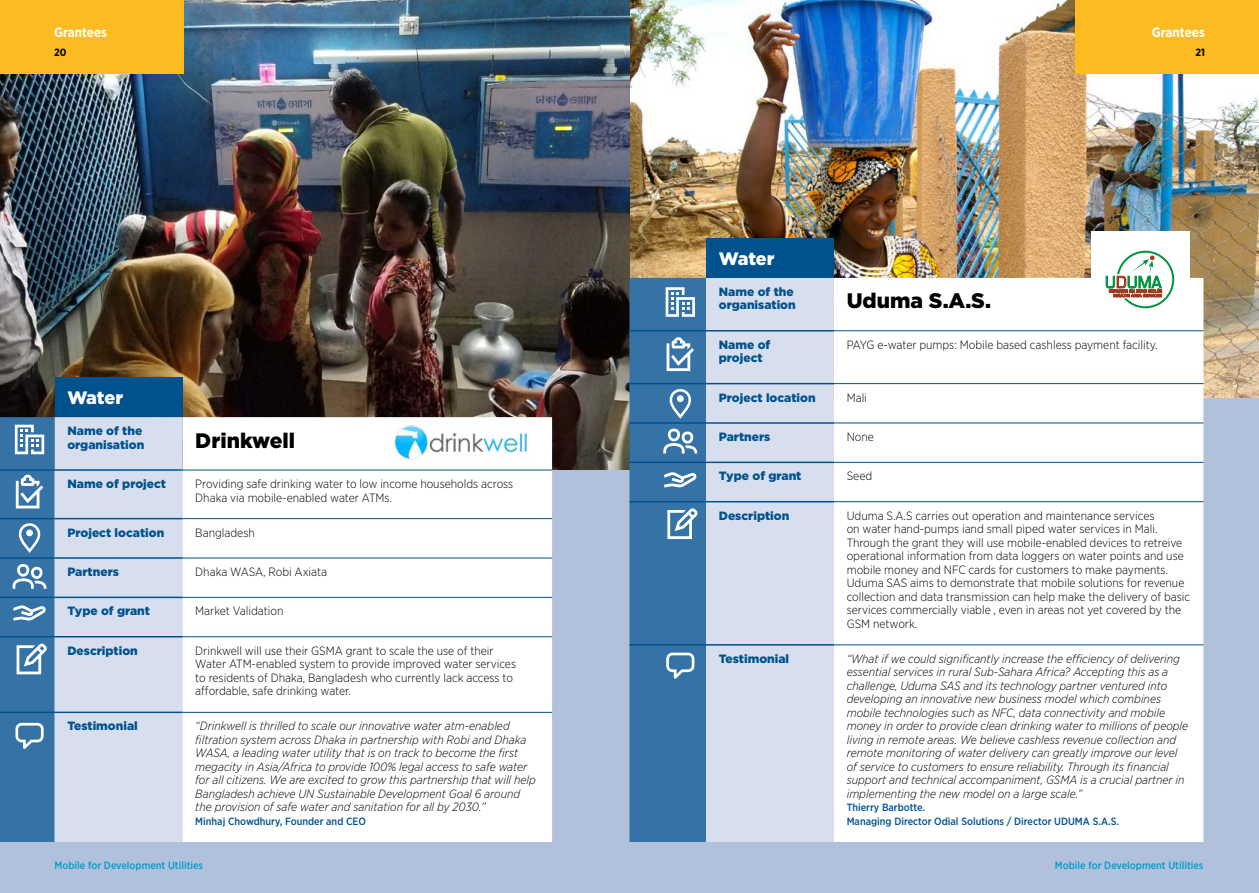
<style>
.page{position:relative;width:1259px;height:893px;background:#fff}
.page>*{position:absolute;margin:0;border:0;box-sizing:border-box;transform-origin:0 0}
.t1{font:900 21px "Gotham";color:#000}
.t2{font:900 18px "Gotham";letter-spacing:-.01em;color:#fff}
.t3{font:700 13.5px "Gotham Narrow";color:#fff}
.t4{font:italic 300 12px/13.5px "Gotham Narrow";color:#000}
.t5{font:300 12px/13.5px "Gotham Narrow";color:#000}
.t6{font:900 12px/13.5px "Gotham";color:#00528d}
.t7{font:500 10.5px/13.5px "Gotham Narrow";color:#00528d}
.t8{font:500 10.5px "Gotham Narrow";color:#009dcc}
.t9{font:700 10.5px "Gotham Narrow";color:#000}
</style>
<div class="page">
<div style="left:629px;top:249px;width:630px;height:644px;background:#b1c1dc"></div>
<img style="left:629px;top:0;width:630px;height:397px">
<div style="left:0;top:249px;width:629px;height:644px;background:#b1c1dc"></div>
<img style="left:0;top:0;width:629px;height:470px">
<div style="left:55px;top:377px;width:128px;height:40px;background:#00528d"></div>
<div style="left:55px;top:417px;width:128px;height:425px;background:#d7dfee"></div>
<div style="left:183px;top:417px;width:369px;height:425px;background:#fff"></div>
<hr style="left:55px;top:469px;width:128px;height:2px;background:#00528d">
<hr style="left:183px;top:470px;width:369px;height:1px;background:#00528d">
<hr style="left:55px;top:518px;width:128px;height:1px;background:#00528d">
<hr style="left:183px;top:518px;width:369px;height:1px;background:#00528d">
<hr style="left:55px;top:557px;width:128px;height:2px;background:#00528d">
<hr style="left:183px;top:558px;width:369px;height:1px;background:#00528d">
<hr style="left:55px;top:597px;width:128px;height:1px;background:#00528d">
<hr style="left:183px;top:597px;width:369px;height:1px;background:#00528d">
<hr style="left:55px;top:636px;width:128px;height:1px;background:#00528d">
<hr style="left:183px;top:636px;width:369px;height:1px;background:#00528d">
<hr style="left:55px;top:712px;width:128px;height:1px;background:#00528d">
<hr style="left:183px;top:712px;width:369px;height:1px;background:#00528d">
<img style="left:391px;top:422px;width:138px;height:41px">
<div style="left:706px;top:278px;width:128px;height:564px;background:#d7dfee"></div>
<div style="left:834px;top:278px;width:369px;height:564px;background:#fff"></div>
<hr style="left:706px;top:330px;width:128px;height:1px;background:#00528d">
<hr style="left:834px;top:330px;width:369px;height:1px;background:#00528d">
<hr style="left:706px;top:383px;width:128px;height:1px;background:#00528d">
<hr style="left:834px;top:383px;width:369px;height:1px;background:#00528d">
<hr style="left:706px;top:422px;width:128px;height:2px;background:#00528d">
<hr style="left:834px;top:423px;width:369px;height:1px;background:#00528d">
<hr style="left:706px;top:462px;width:128px;height:1px;background:#00528d">
<hr style="left:834px;top:462px;width:369px;height:1px;background:#00528d">
<hr style="left:706px;top:501px;width:128px;height:1px;background:#00528d">
<hr style="left:834px;top:501px;width:369px;height:1px;background:#00528d">
<hr style="left:706px;top:644px;width:128px;height:2px;background:#00528d">
<hr style="left:834px;top:645px;width:369px;height:1px;background:#00528d">
<div style="left:1090px;top:231px;width:99px;height:79px;background:#fff"></div>
<svg style="left:1105px;top:251px;width:69px;height:57px"></svg>
<svg style="left:0;top:417px;width:55px;height:425px"></svg>
<svg style="left:629px;top:278px;width:77px;height:564px"></svg>
<div style="left:706px;top:238px;width:128px;height:40px;background:#00528d"></div>
<div style="left:0;top:0;width:183px;height:74px;background:#fbbb21"></div>
<div style="left:1075px;top:0;width:184px;height:74px;background:#fbbb21"></div>
<p class="t3" style="left:54px;top:24px;width:55px">Grantees</p>
<p class="t3" style="left:1151px;top:24px;width:55px">Grantees</p>
<p class="t9" style="left:54px;top:46px;width:14px">20</p>
<p class="t9" style="left:1195px;top:46px;width:11px">21</p>
<h2 class="t2" style="left:67px;top:386px;width:57px">Water</h2>
<p class="t6" style="left:67px;top:424px;width:78px">Name of the organisation</p>
<h1 class="t1" style="left:195px;top:426px;width:101px">Drinkwell</h1>
<p class="t6" style="left:67px;top:477px;width:100px">Name of project</p>
<p class="t5" style="left:195px;top:477px;width:319px">Providing safe drinking water to low income households across<br>Dhaka via mobile-enabled water ATMs.</p>
<p class="t6" style="left:67px;top:526px;width:98px">Project location</p>
<p class="t5" style="left:195px;top:525px;width:61px">Bangladesh</p>
<p class="t6" style="left:67px;top:565px;width:53px">Partners</p>
<p class="t5" style="left:195px;top:565px;width:133px">Dhaka WASA, Robi Axiata</p>
<p class="t6" style="left:67px;top:604px;width:84px">Type of grant</p>
<p class="t5" style="left:195px;top:604px;width:90px">Market Validation</p>
<p class="t6" style="left:67px;top:644px;width:72px">Description</p>
<p class="t5" style="left:195px;top:644px;width:322px">Drinkwell will use their GSMA grant to scale the use of their Water ATM-enabled system to provide improved water services to residents of Dhaka, Bangladesh who currently lack access to affordable, safe drinking water.</p>
<p class="t6" style="left:67px;top:719px;width:72px">Testimonial</p>
<p class="t4" style="left:195px;top:719px;width:342px">“Drinkwell is thrilled to scale our innovative water atm-enabled filtration system across Dhaka in partnership with Robi and Dhaka WASA, a leading water utility that is on track to become the first megacity in Asia/Africa to provide 100% legal access to safe water for all citizens. We are excited to grow this partnership that will help Bangladesh achieve UN Sustainable Development Goal 6 around the provision of safe water and sanitation for all by 2030.”</p>
<p class="t7" style="left:195px;top:814px;width:172px">Minhaj Chowdhury, Founder and CEO</p>
<h2 class="t2" style="left:719px;top:246px;width:57px">Water</h2>
<p class="t6" style="left:719px;top:285px;width:78px">Name of the organisation</p>
<h1 class="t1" style="left:846px;top:287px;width:146px">Uduma S.A.S.</h1>
<p class="t6" style="left:719px;top:338px;width:53px">Name of project</p>
<p class="t5" style="left:846px;top:338px;width:312px">PAYG e-water pumps: Mobile based cashless payment facility.</p>
<p class="t6" style="left:719px;top:391px;width:98px">Project location</p>
<p class="t5" style="left:846px;top:390px;width:22px">Mali</p>
<p class="t6" style="left:719px;top:430px;width:53px">Partners</p>
<p class="t5" style="left:846px;top:430px;width:29px">None</p>
<p class="t6" style="left:719px;top:469px;width:84px">Type of grant</p>
<p class="t5" style="left:846px;top:469px;width:27px">Seed</p>
<p class="t6" style="left:719px;top:509px;width:72px">Description</p>
<p class="t5" style="left:846px;top:509px;width:345px">Uduma S.A.S carries out operation and maintenance services<br>on water hand-pumps iand small piped water services in Mali.<br>Through the grant they will use mobile-enabled devices to retreive operational information from data loggers on water points and use mobile money and NFC cards for customers to make payments.<br>Uduma SAS aims to demonstrate that mobile solutions for revenue collection and data transmission can help make the delivery of basic services commercially viable , even in areas not yet covered by the GSM network.</p>
<p class="t6" style="left:719px;top:652px;width:72px">Testimonial</p>
<p class="t4" style="left:846px;top:652px;width:343px">“What if we could significantly increase the efficiency of delivering essential services in rural Sub-Sahara Africa? Accepting this as a challenge, Uduma SAS and its technology partner ventured into developing an innovative new business model which combines mobile technologies such as NFC, data connectivity and mobile money in order to provide clean drinking water to millions of people living in remote areas. We believe cashless revenue collection and remote monitoring of water delivery can greatly improve our level of service to customers to ensure reliability. Through its financial support and technical accompaniment, GSMA is a crucial partner in implementing the new model on a large scale.”</p>
<p class="t7" style="left:846px;top:801px;width:274px">Thierry Barbotte.<br>Managing Director Odial Solutions / Director UDUMA S.A.S.</p>
<p class="t8" style="left:55px;top:859px;width:150px">Mobile for Development Utilities</p>
<p class="t8" style="left:1055px;top:859px;width:150px">Mobile for Development Utilities</p>
</div>
